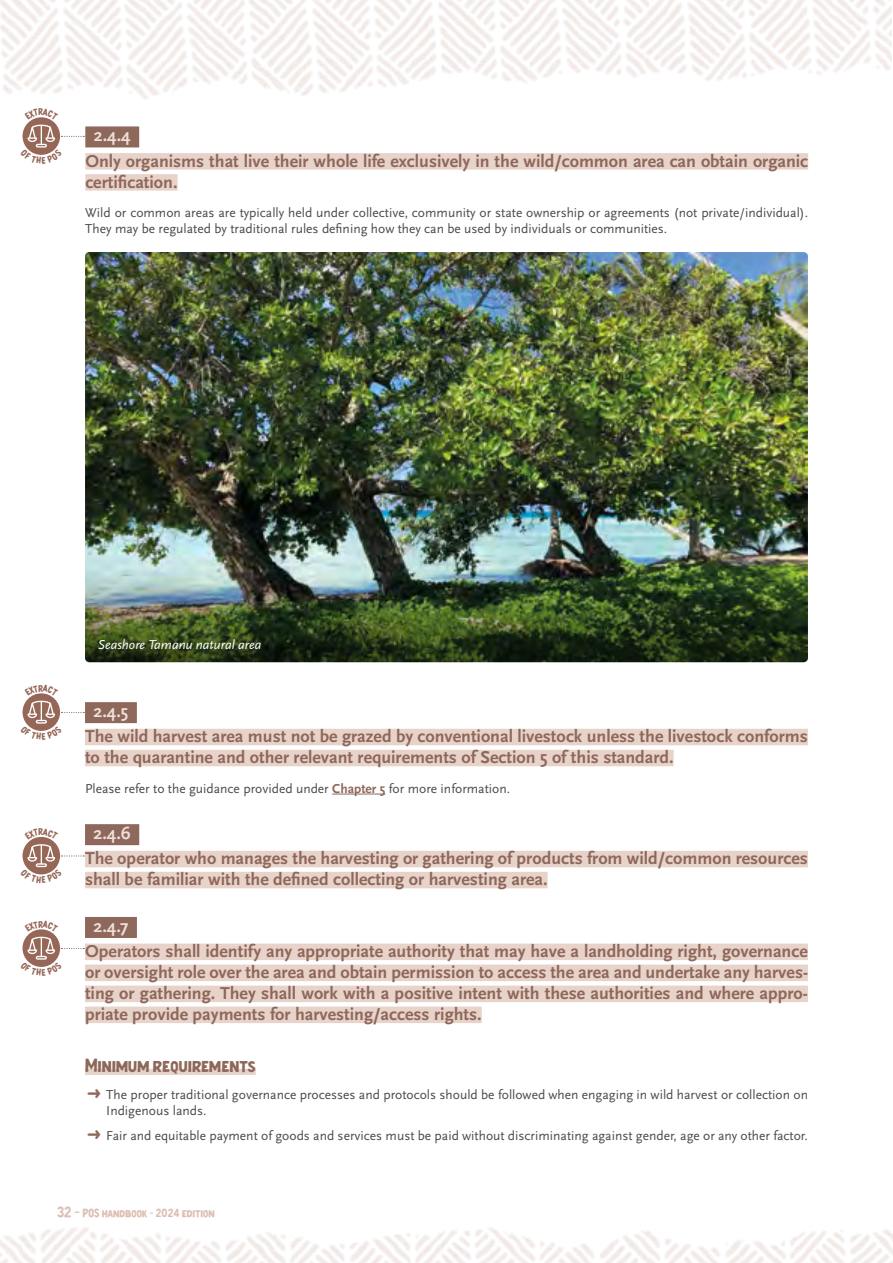
<style>
.page{position:relative;width:893px;height:1263px;background:#fff}
.page>*{position:absolute;margin:0;border:0;box-sizing:border-box;transform-origin:0 0}
.t1{font:700 18px/21px "Scala Sans Pro";color:#8e685a}
.t2{font:700 18px "Scala Sans Pro";color:#edded7}
.t3{font:16.5px "Hoeflers";color:#8e685a}
.t4{font:13.5px/16.5px "Scala Sans Pro";color:#4a4a49}
.t5{font:italic 13.5px "Scala Sans Pro";color:#fff}
.t6{font:10.5px "Hoeflers";color:#c69480}
.s1{font-weight:700;color:#8e685a}
.s2{font-family:"Monotype Sorts";font-size:15px;color:#8e685a}
.s3{font-size:13.5px}
</style>
<div class="page">
<img style="left:0;top:0;width:892px;height:128px">
<img style="left:0;top:1227px;width:893px;height:36px">
<div style="left:85px;top:702px;width:52px;height:21px;background:#8e685a"></div>
<div style="left:85px;top:729px;width:723px;height:16px;background:#e8d3ca"></div>
<div style="left:85px;top:750px;width:589px;height:16px;background:#e8d3ca"></div>
<hr style="left:332px;top:793px;width:53px;height:1px;background:#8e685a">
<div style="left:85px;top:824px;width:54px;height:21px;background:#8e685a"></div>
<div style="left:85px;top:851px;width:723px;height:16px;background:#e8d3ca"></div>
<div style="left:85px;top:872px;width:463px;height:16px;background:#e8d3ca"></div>
<div style="left:85px;top:917px;width:52px;height:21px;background:#8e685a"></div>
<div style="left:85px;top:943px;width:723px;height:17px;background:#e8d3ca"></div>
<div style="left:85px;top:964px;width:723px;height:17px;background:#e8d3ca"></div>
<div style="left:85px;top:985px;width:723px;height:17px;background:#e8d3ca"></div>
<div style="left:85px;top:1006px;width:397px;height:17px;background:#e8d3ca"></div>
<div style="left:85px;top:1069px;width:171px;height:6px;background:#e8d3ca"></div>
<div style="left:85px;top:126px;width:54px;height:21px;background:#8e685a"></div>
<div style="left:85px;top:153px;width:723px;height:17px;background:#e8d3ca"></div>
<div style="left:85px;top:174px;width:93px;height:17px;background:#e8d3ca"></div>
<img style="left:85px;top:252px;width:723px;height:325px">
<img style="left:85px;top:577px;width:723px;height:85px">
<svg style="left:22px;top:693px;width:62px;height:38px"></svg>
<svg style="left:22px;top:836px;width:62px;height:39px"></svg>
<svg style="left:22px;top:929px;width:62px;height:38px"></svg>
<svg style="left:20px;top:109px;width:64px;height:46px"></svg>
<p class="t2" style="left:94px;top:125px;width:38px">2.4.4</p>
<p class="t1" style="left:85px;top:150px;width:724px">Only organisms that live their whole life exclusively in the wild/common area can obtain organic certification.</p>
<p class="t4" style="left:85px;top:204px;width:724px">Wild or common areas are typically held under collective, community or state ownership or agreements (not private/individual).<br>They may be regulated by traditional rules defining how they can be used by individuals or communities.</p>
<p class="t5" style="left:98px;top:637px;width:165px">Seashore Tamanu natural area</p>
<p class="t2" style="left:94px;top:701px;width:36px">2.4.5</p>
<p class="t1" style="left:85px;top:726px;width:724px">The wild harvest area must not be grazed by conventional livestock unless the livestock conforms to the quarantine and other relevant requirements of Section 5 of this standard.</p>
<p class="t4" style="left:85px;top:780px;width:427px">Please refer to the guidance provided under <span class="s1">Chapter 5</span> for more information.</p>
<p class="t2" style="left:94px;top:823px;width:39px">2.4.6</p>
<p class="t1" style="left:85px;top:848px;width:724px">The operator who manages the harvesting or gathering of products from wild/common resources shall be familiar with the defined collecting or harvesting area.</p>
<p class="t2" style="left:94px;top:916px;width:36px">2.4.7</p>
<p class="t1" style="left:85px;top:941px;width:724px;text-align:justify">Operators shall identify any appropriate authority that may have a landholding right, governance or oversight role over the area and obtain permission to access the area and undertake any harves&shy;ting or gathering. They shall work with a positive intent with these authorities and where appro&shy;priate provide payments for harvesting/access rights.</p>
<p class="t3" style="left:85px;top:1054px;width:172px">Minimum requirements</p>
<p class="t4" style="left:106px;top:1086px;width:703px;text-indent:-19px"><span class="s2">«</span> The proper traditional governance processes and protocols should be followed when engaging in wild harvest or collection on<br>Indigenous lands.</p>
<p class="t4" style="left:87px;top:1128px;width:722px"><span class="s2">«</span> Fair and equitable payment of goods and services must be paid without discriminating against gender, age or any other factor.</p>
<p class="t6" style="left:57px;top:1206px;width:159px"><span class="s3">32 -</span> POS handbook - 2024 edition</p>
</div>
